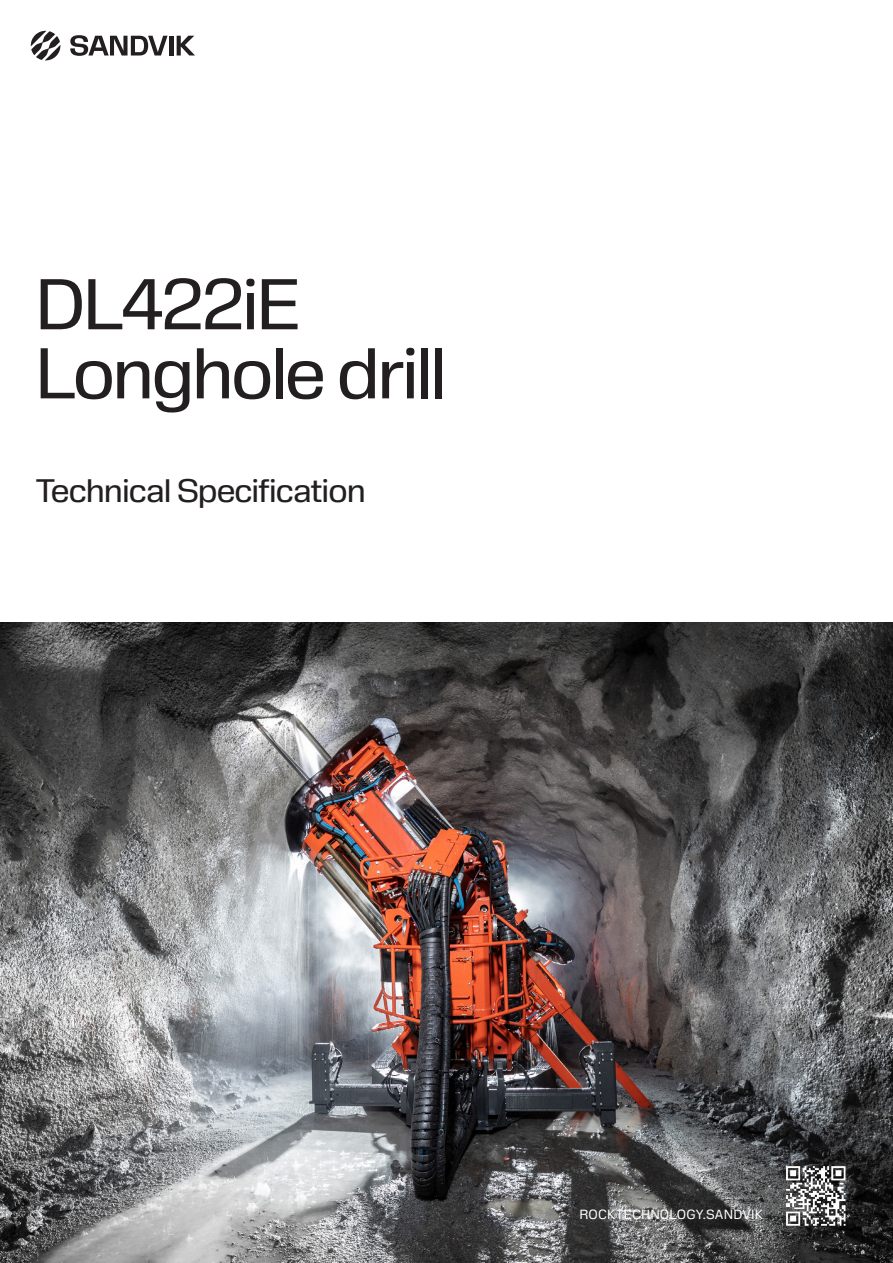
<style>
.page{position:relative;width:893px;height:1263px;background:#fff}
.page>*{position:absolute;margin:0;border:0;box-sizing:border-box;transform-origin:0 0}
.Header_2{font:72.6px "Sandvik Sans Headline";letter-spacing:-.02em;color:#231f20}
.Header_3{font:33px "Sandvik Sans Headline";letter-spacing:-.01em;color:#231f20}
.t1{font:13.5px "Sandvik Sans Text";letter-spacing:.01em;color:#fff}
</style>
<div class="page">
<img style="left:0;top:623px;width:893px;height:640px">
<img style="left:784px;top:1163px;width:64px;height:64px">
<svg style="left:31px;top:31px;width:30px;height:30px"></svg>
<svg style="left:177px;top:36px;width:18px;height:20px"></svg>
<hr style="left:169px;top:36px;width:4px;height:20px;background:#231f20">
<svg style="left:70px;top:35px;width:98px;height:21px"></svg>
<p class="Header_2" style="left:36px;top:262px;width:266px">DL422iE</p>
<p class="Header_2" style="left:36px;top:331px;width:412px">Longhole drill</p>
<p class="Header_3" style="left:36px;top:471px;width:331px">Technical Specification</p>
<p class="t1" style="left:579px;top:1206px;width:185px">ROCKTECHNOLOGY.SANDVIK</p>
</div>
